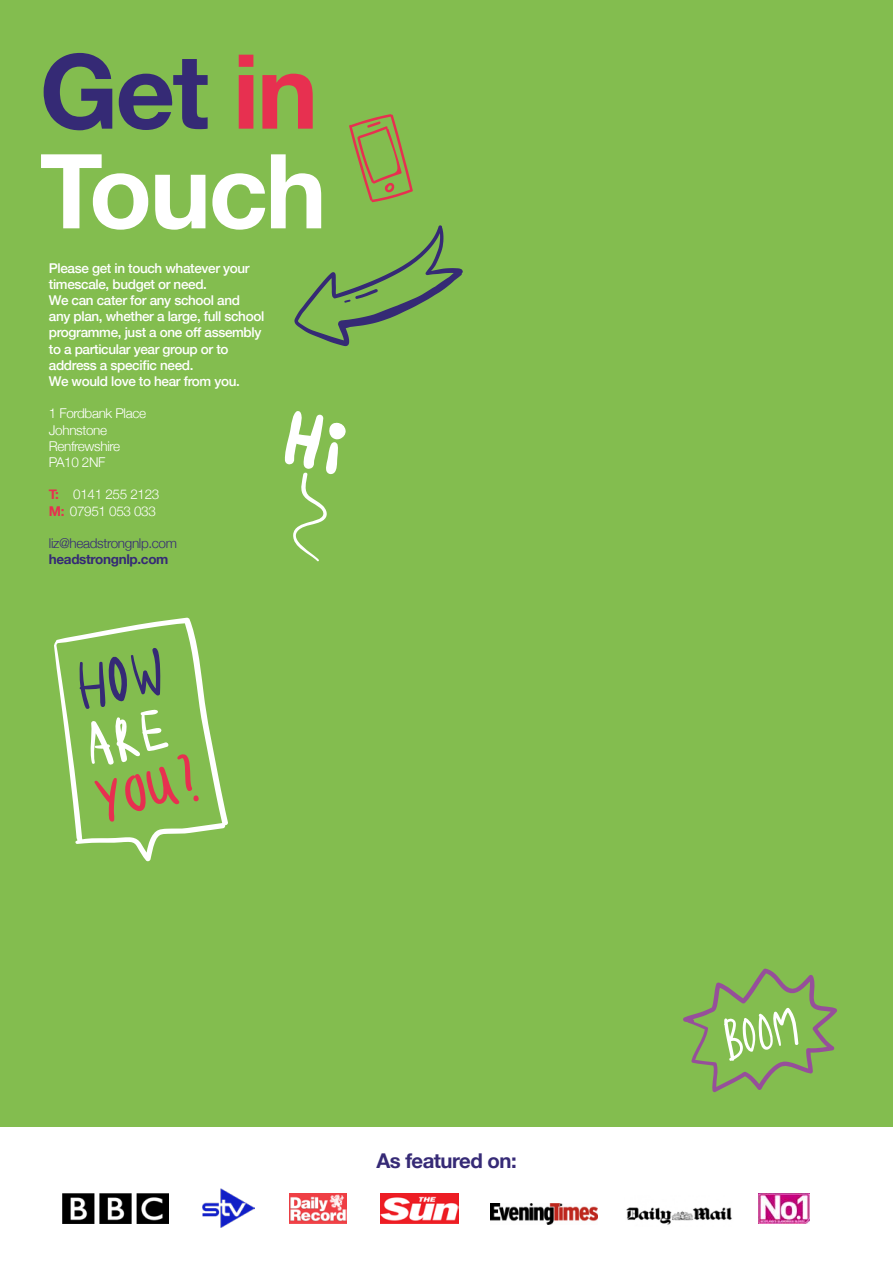
<style>
.page{position:relative;width:893px;height:1263px;background:#fff}
.page>*{position:absolute;margin:0;border:0;box-sizing:border-box;transform-origin:0 0}
.t1{font:700 103.65px/99.6px "Helvetica Neue";letter-spacing:-.025em;color:#fff}
.t2{font:700 20.4px "Helvetica Neue";letter-spacing:-.025em;color:#362a76}
.t3{font:500 13.5px/16.2px "Helvetica Neue";letter-spacing:-.025em;color:#fff}
.t4{font:300 13.5px/16.2px "Helvetica Neue";letter-spacing:-.025em;color:#fff}
.t5{font:300 13.5px "Helvetica Neue";letter-spacing:-.025em;color:#352a75}
.t6{font:700 13.5px "Helvetica Neue";letter-spacing:-.025em;color:#352a75}
.s1{color:#352a75}
.s2{color:#e73050}
.s3{font-weight:700;color:#e73050}
</style>
<div class="page">
<div style="left:0;top:0;width:893px;height:1127px;background:#83bd4f"></div>
<img style="left:62px;top:1193px;width:106px;height:30px">
<img style="left:203px;top:1189px;width:51px;height:38px">
<img style="left:289px;top:1193px;width:57px;height:30px">
<img style="left:381px;top:1193px;width:78px;height:30px">
<img style="left:490px;top:1203px;width:107px;height:21px">
<img style="left:626px;top:1207px;width:106px;height:18px">
<img style="left:758px;top:1193px;width:52px;height:30px">
<svg style="left:294px;top:225px;width:169px;height:121px"></svg>
<svg style="left:349px;top:114px;width:64px;height:88px"></svg>
<svg style="left:285px;top:411px;width:61px;height:151px"></svg>
<svg style="left:683px;top:968px;width:154px;height:124px"></svg>
<svg style="left:54px;top:617px;width:174px;height:245px"></svg>
<h1 class="t1" style="left:40px;top:45px;width:289px"><span class="s1">Get</span> <span class="s2">in<br></span>Touch</h1>
<p class="t3" style="left:49px;top:259px;width:217px">Please get in touch whatever your timescale, budget or need.<br>We can cater for any school and any plan, whether a large, full school programme, just a one off assembly to a particular year group or to address a specific need.<br>We would love to hear from you.</p>
<p class="t4" style="left:49px;top:404px;width:99px">1 Fordbank Place<br>Johnstone<br>Renfrewshire<br>PA10 2NF</p>
<p class="t4" style="left:49px;top:485px;width:112px"><span class="s3">T:</span> 0141 255 2123<br><span class="s3">M:</span> 07951 053 033</p>
<p class="t5" style="left:49px;top:532px;width:130px">liz@headstrongnlp.com</p>
<p class="t6" style="left:49px;top:549px;width:121px">headstrongnlp.com</p>
<h2 class="t2" style="left:376px;top:1145px;width:142px">As featured on:</h2>
</div>
